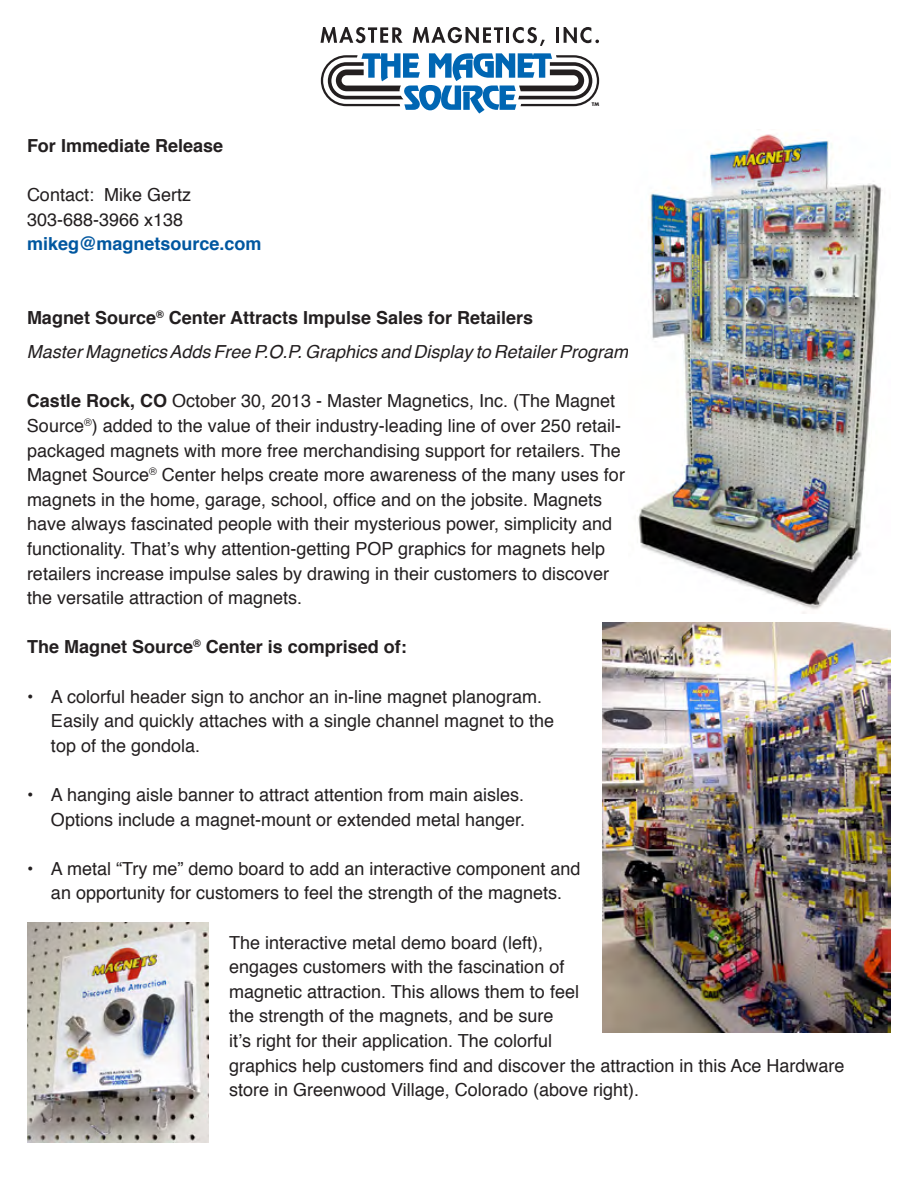
<style>
.page{position:relative;width:918px;height:1188px;background:#fff}
.page>*{position:absolute;margin:0;border:0;box-sizing:border-box;transform-origin:0 0}
.t1{font:18px/24.6px "Helvetica";color:#231f20}
.t2{font:italic 18px/34.2px "Helvetica";color:#231f20}
.t3{font:700 18px "Helvetica";color:#231f20}
.t4{font:700 18px "Helvetica";color:#0057a0}
.t5{font:700 4.8px "Futura";color:#231f20}
.s1{font-weight:700;font-style:normal}
.s2{font-weight:700}
</style>
<div class="page">
<svg style="left:321px;top:53px;width:278px;height:61px"></svg>
<svg style="left:321px;top:27px;width:82px;height:16px"></svg>
<svg style="left:413px;top:27px;width:90px;height:16px"></svg>
<hr style="left:506px;top:27px;width:3px;height:16px;background:#231f20">
<svg style="left:513px;top:27px;width:32px;height:19px"></svg>
<hr style="left:556px;top:27px;width:3px;height:16px;background:#231f20">
<svg style="left:564px;top:27px;width:35px;height:16px"></svg>
<img style="left:602px;top:622px;width:289px;height:410px">
<img style="left:637px;top:134px;width:245px;height:479px">
<img style="left:27px;top:923px;width:182px;height:219px">
<p class="t3" style="left:27px;top:131px;width:198px">For Immediate Release</p>
<p class="t1" style="left:27px;top:183px;width:166px">Contact: Mike Gertz<br>303-688-3966 x138</p>
<p class="t4" style="left:27px;top:229px;width:236px">mikeg@magnetsource.com</p>
<p class="t5" style="left:592px;top:101px;width:9px">TM</p>
<p class="t2" style="left:27px;top:301px;width:603px"><span class="s1">Magnet Source</span><sup>®</sup> <span class="s1">Center Attracts Impulse Sales for Retailers<br></span>Master Magnetics Adds Free P.O.P. Graphics and Display to Retailer Program</p>
<p class="t1" style="left:27px;top:389px;width:600px"><span class="s2">Castle Rock, CO</span> October 30, 2013 - Master Magnetics, Inc. (The Magnet Source<sup>®</sup>) added to the value of their industry-leading line of over 250 retail&shy;packaged magnets with more free merchandising support for retailers. The Magnet Source<sup>®</sup> Center helps create more awareness of the many uses for magnets in the home, garage, school, office and on the jobsite. Magnets have always fascinated people with their mysterious power, simplicity and functionality. That’s why attention-getting POP graphics for magnets help retailers increase impulse sales by drawing in their customers to discover the versatile attraction of magnets.</p>
<p class="t3" style="left:27px;top:632px;width:381px">The Magnet Source<sup>®</sup> Center is comprised of:</p>
<p class="t1" style="left:51px;top:684px;width:505px;text-indent:-24px">• A colorful header sign to anchor an in-line magnet planogram.<br>Easily and quickly attaches with a single channel magnet to the top of the gondola.</p>
<p class="t1" style="left:27px;top:783px;width:500px;text-align:right">• A hanging aisle banner to attract attention from main aisles.<br>Options include a magnet-mount or extended metal hanger.</p>
<p class="t1" style="left:27px;top:857px;width:555px;text-align:center">• A metal “Try me” demo board to add an interactive component and an opportunity for customers to feel the strength of the magnets.</p>
<p class="t1" style="left:229px;top:930px;width:617px">The interactive metal demo board (left),<br>engages customers with the fascination of<br>magnetic attraction. This allows them to feel<br>the strength of the magnets, and be sure<br>it’s right for their application. The colorful<br>graphics help customers find and discover the attraction in this Ace Hardware store in Greenwood Village, Colorado (above right).</p>
</div>
